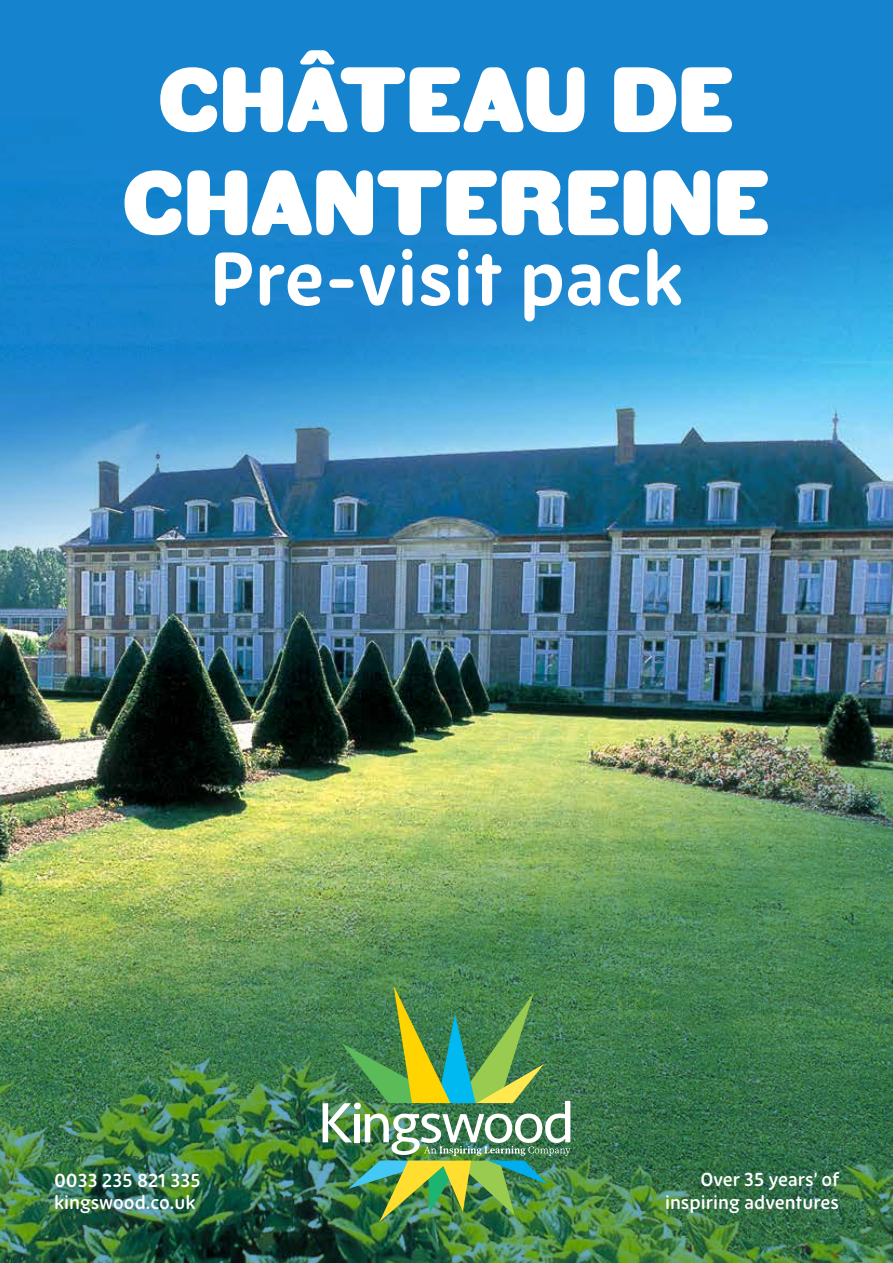
<style>
.page{position:relative;width:893px;height:1263px;background:#fff}
.page>*{position:absolute;margin:0;border:0;box-sizing:border-box;transform-origin:0 0}
.t1{font:90px/103.1px "HWT Gothic Round";color:#fff;text-align:center}
.t2{font:700 75px "Zen New";color:#fff}
.t3{font:600 18.75px/22.5px "Zen New";color:#fff;text-align:right}
</style>
<div class="page">
<img style="left:0;top:0;width:893px;height:1263px">
<img style="left:323px;top:986px;width:247px;height:236px">
<h1 class="t1" style="left:122px;top:51px;width:648px">CHÂTEAU DE<br>CHANTEREINE</h1>
<h2 class="t2" style="left:209px;top:233px;width:476px">Pre-visit pack</h2>
<p class="t3" style="left:54px;top:1169px;width:148px;text-align:left">0033 235 821 335 kingswood.co.uk</p>
<p class="t3" style="left:665px;top:1169px;width:176px">Over 35 years’ of inspiring adventures</p>
</div>
